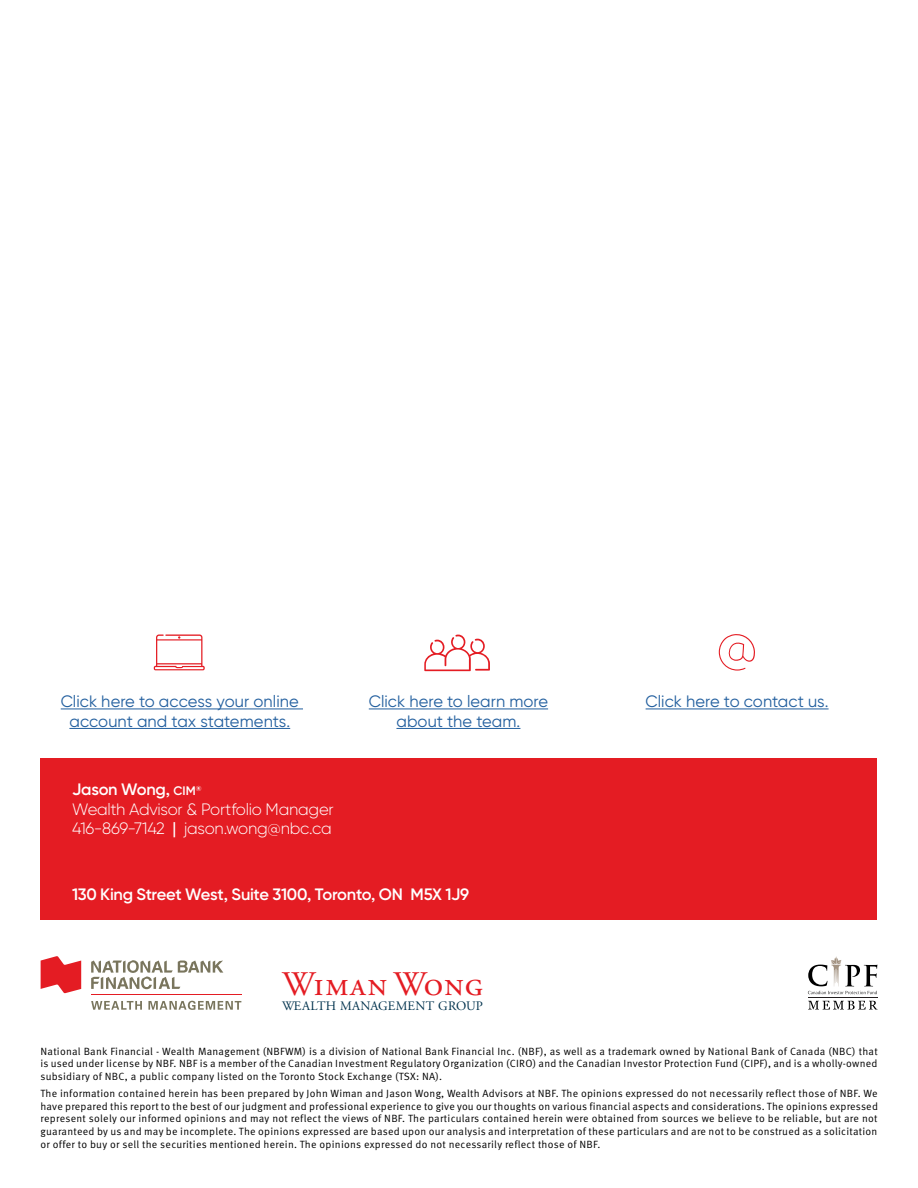
<style>
.page{position:relative;width:918px;height:1188px;background:#fff}
.page>*{position:absolute;margin:0;border:0;box-sizing:border-box;transform-origin:0 0}
.t1{font:34.5px "Adobe Garamond Pro";letter-spacing:.02em;color:#e41c23}
.t2{font:16.5px/19.5px "Gilroy BN";letter-spacing:.005em;color:#215e9e;text-align:center}
.t3{font:300 16.5px/19.5px "Gilroy BN";letter-spacing:-.02em;color:#fff}
.t4{font:600 16.5px "Gilroy BN";letter-spacing:-.02em;color:#fff}
.t5{font:12.9px "Adobe Garamond Pro";letter-spacing:.01em;color:#00324d}
.FEU-_9__Legal{font:10.5px/12.6px "Meta Pro Norm";letter-spacing:.025em;color:#000;text-align:justify}
.s1{font-weight:600}
.s2{font-weight:600;font-size:12.3px}
.s3{font-weight:500}
</style>
<div class="page">
<div style="left:40px;top:758px;width:838px;height:162px;background:#e41c23"></div>
<svg style="left:154px;top:634px;width:51px;height:36px"></svg>
<svg style="left:424px;top:635px;width:66px;height:36px"></svg>
<svg style="left:719px;top:634px;width:36px;height:37px"></svg>
<hr style="left:61px;top:709px;width:242px;height:1px;background:#215e9e">
<hr style="left:69px;top:728px;width:221px;height:1px;background:#215e9e">
<hr style="left:369px;top:709px;width:179px;height:1px;background:#215e9e">
<hr style="left:396px;top:728px;width:124px;height:1px;background:#215e9e">
<hr style="left:646px;top:709px;width:183px;height:1px;background:#215e9e">
<svg style="left:41px;top:956px;width:40px;height:37px"></svg>
<svg style="left:91px;top:1001px;width:51px;height:9px"></svg>
<svg style="left:148px;top:1001px;width:93px;height:9px"></svg>
<hr style="left:91px;top:994px;width:150px;height:1px;background:#e41c23">
<svg style="left:91px;top:960px;width:132px;height:29px"></svg>
<hr style="left:808px;top:998px;width:69px;height:1px;background:#231f20">
<svg style="left:808px;top:956px;width:69px;height:38px"></svg>
<svg style="left:808px;top:1001px;width:69px;height:9px"></svg>
<p class="t2" style="left:61px;top:692px;width:240px">Click here to access your online account and tax statements.</p>
<p class="t2" style="left:369px;top:692px;width:181px">Click here to learn more about the team.</p>
<p class="t2" style="left:646px;top:692px;width:184px">Click here to contact us.</p>
<p class="t3" style="left:72px;top:780px;width:263px"><span class="s1">Jason Wong,</span> <span class="s2">CIM</span><sup>®<br></sup>Wealth Advisor &amp; Portfolio Manager<br>416-869-7142 <span class="s3">|</span> jason.wong@nbc.ca</p>
<p class="t4" style="left:72px;top:884px;width:399px">130 King Street West, Suite 3100, Toronto, ON M5X 1J9</p>
<p class="t1" style="left:282px;top:963px;width:202px">Wiman Wong</p>
<p class="t5" style="left:282px;top:998px;width:202px">WEALTH MANAGEMENT GROUP</p>
<p class="FEU-_9__Legal" style="left:40px;top:1044px;width:839px">National Bank Financial - Wealth Management (NBFWM) is a division of National Bank Financial Inc. (NBF), as well as a trademark owned by National Bank of Canada (NBC) that is used under license by NBF. NBF is a member of the Canadian Investment Regulatory Organization (CIRO) and the Canadian Investor Protection Fund (CIPF), and is a wholly-owned subsidiary of NBC, a public company listed on the Toronto Stock Exchange (TSX: NA).</p>
<p class="FEU-_9__Legal" style="left:40px;top:1086px;width:839px">The information contained herein has been prepared by John Wiman and Jason Wong, Wealth Advisors at NBF. The opinions expressed do not necessarily reflect those of NBF. We have prepared this report to the best of our judgment and professional experience to give you our thoughts on various financial aspects and considerations. The opinions expressed represent solely our informed opinions and may not reflect the views of NBF. The particulars contained herein were obtained from sources we believe to be reliable, but are not guaranteed by us and may be incomplete. The opinions expressed are based upon our analysis and interpretation of these particulars and are not to be construed as a solicitation or offer to buy or sell the securities mentioned herein. The opinions expressed do not necessarily reflect those of NBF.</p>
</div>
